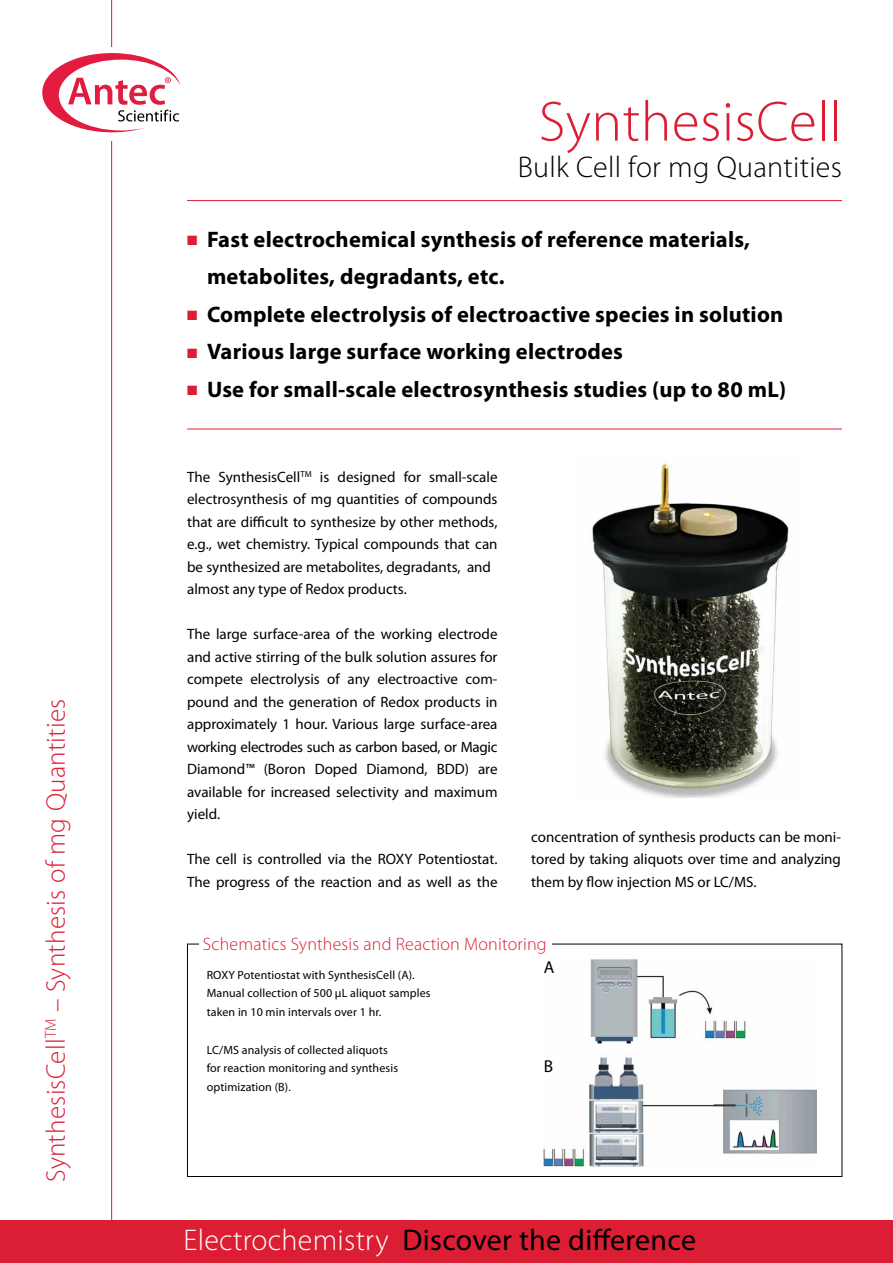
<style>
.page{position:relative;width:893px;height:1263px;background:#fff}
.page>*{position:absolute;margin:0;border:0;box-sizing:border-box;transform-origin:0 0}
.t1{font:300 57px "Myriad Pro";letter-spacing:.01em;color:#dc1e35}
.t2{font:30px "Myriad Pro";letter-spacing:.01em;color:#000}
.t3{font:300 30px "Myriad Pro";letter-spacing:.01em;color:#000}
.t4{font:300 27px "Myriad Pro";letter-spacing:.01em;color:#dc1e35}
.t5{font:700 22.5px/37.5px "Myriad Pro";letter-spacing:.01em;color:#000}
.t6{font:300 18px "Myriad Pro";letter-spacing:.01em;color:#dc1e35}
.t7{font:17.25px "Myriad Pro";color:#000}
.t8{font:15px/22.5px "Myriad Pro";color:#000}
.t9{font:12px/18.8px "Myriad Pro";letter-spacing:.01em;color:#000}
.s1{color:#dc1e35}
.s2{font-weight:300;color:#fff}
</style>
<div class="page">
<img style="left:592px;top:461px;width:197px;height:337px">
<hr style="left:187px;top:429px;width:655px;height:1px;background:#dc1e35">
<img style="left:544px;top:1057px;width:272px;height:109px">
<img style="left:590px;top:959px;width:161px;height:85px">
<hr style="left:111px;top:0;width:1px;height:1263px;background:#dc1e35">
<div style="left:41px;top:47px;width:142px;height:94px;background:#fff"></div>
<svg style="left:42px;top:53px;width:139px;height:79px"></svg>
<div style="left:0;top:1220px;width:893px;height:43px;background:#dc1e35"></div>
<hr style="left:187px;top:200px;width:655px;height:1px;background:#dc1e35">
<h3 class="t4" style="left:41px;top:1182px;width:485px;rotate:-90deg">SynthesisCell<sup>TM</sup> – Synthesis of mg Quantities</h3>
<h1 class="t1" style="left:539px;top:90px;width:305px">SynthesisCell</h1>
<h2 class="t3" style="left:518px;top:150px;width:326px">Bulk Cell for mg Quantities</h2>
<h3 class="t5" style="left:207px;top:220px;width:544px;text-indent:-20px"><span class="s1">■</span> Fast electrochemical synthesis of reference materials, metabolites, degradants, etc.</h3>
<h3 class="t5" style="left:187px;top:295px;width:598px"><span class="s1">■</span> Complete electrolysis of electroactive species in solution</h3>
<h3 class="t5" style="left:187px;top:333px;width:437px"><span class="s1">■</span> Various large surface working electrodes</h3>
<h3 class="t5" style="left:187px;top:370px;width:601px"><span class="s1">■</span> Use for small-scale electrosynthesis studies (up to 80 mL)</h3>
<p class="t8" style="left:187px;top:466px;width:312px">The SynthesisCell<sup>TM</sup> is designed for small-scale electrosynthesis of mg quantities of compounds that are difficult to synthesize by other methods, e.g., wet chemistry. Typical compounds that can be synthesized are metabolites, degradants, and almost any type of Redox products.</p>
<p class="t8" style="left:187px;top:623px;width:312px;text-align:justify">The large surface-area of the working electrode and active stirring of the bulk solution assures for compete electrolysis of any electroactive com&shy;pound and the generation of Redox products in approximately 1 hour. Various large surface-area working electrodes such as carbon based, or Magic Diamond™ (Boron Doped Diamond, BDD) are available for increased selectivity and maximum yield.</p>
<p class="t8" style="left:187px;top:848px;width:312px">The cell is controlled via the ROXY Potentiostat.<br>The progress of the reaction and as well as the</p>
<p class="t8" style="left:531px;top:826px;width:311px;text-align:justify">concentration of synthesis products can be moni&shy;tored by taking aliquots over time and analyzing them by flow injection MS or LC/MS.</p>
<p class="t6" style="left:203px;top:934px;width:345px">Schematics Synthesis and Reaction Monitoring</p>
<p class="t9" style="left:207px;top:965px;width:226px">ROXY Potentiostat with SynthesisCell (A).<br>Manual collection of 500 µL aliquot samples taken in 10 min intervals over 1 hr.</p>
<p class="t9" style="left:207px;top:1040px;width:193px">LC/MS analysis of collected aliquots for reaction monitoring and synthesis optimization (B).</p>
<p class="t7" style="left:544px;top:958px;width:12px">A</p>
<p class="t7" style="left:544px;top:1057px;width:11px">B</p>
<h2 class="t2" style="left:183px;top:1224px;width:514px"><span class="s2">Electrochemistry</span> Discover the difference</h2>
</div>
